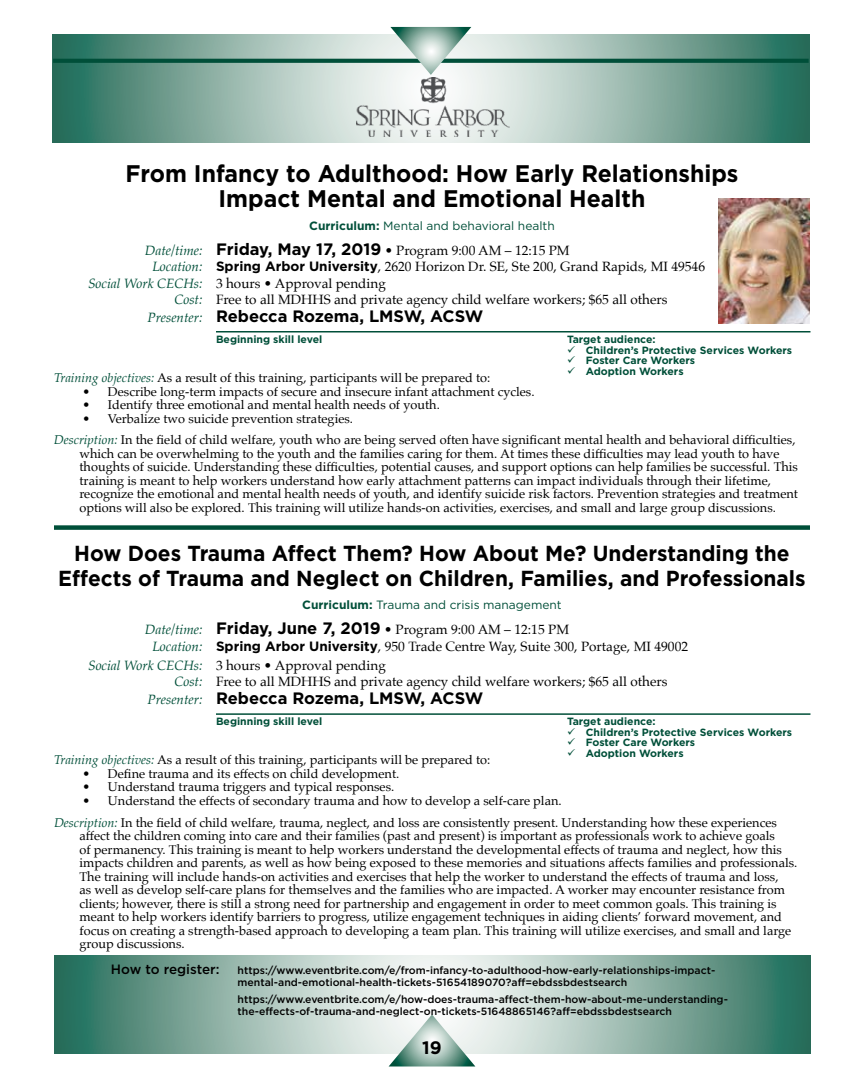
<style>
.page{position:relative;width:864px;height:1080px;background:#fff}
.page>*{position:absolute;margin:0;border:0;box-sizing:border-box;transform-origin:0 0}
.t1{font:700 24px/25.5px "Gotham";color:#000;text-align:center;scale:.96 1}
.t2{font:700 21.75px/25.5px "Gotham";color:#000;text-align:center;scale:.96 1}
.t3{font:700 18px "Gotham";color:#000}
.t4{font:700 16.5px "Gotham";color:#000}
.t5{font:13.5px/16.2px "Palatino";color:#000}
.t6{font:500 13.5px "Gotham";letter-spacing:-.005em;color:#000}
.t7{font:12.75px/13.5px "Palatino";color:#000}
.t8{font:12px "Gotham";color:#004f39}
.t9{font:500 10.5px/12.6px "Gotham";color:#000}
.t10{font:700 10.5px "Gotham";color:#004f39}
.s1{font-weight:700}
.s2{font-style:italic;color:#004f39}
.s3{font-family:"Gotham";font-weight:700;font-size:16.5px}
.s4{font-family:"Gotham";font-weight:700}
.s5{font-family:"Palatino";font-weight:400;font-style:italic;font-size:13.5px;color:#004f39}
</style>
<div class="page">
<svg style="left:53px;top:35px;width:756px;height:107px;background:#88aea2"></svg>
<svg style="left:53px;top:59px;width:756px;height:4px;background:#05523d"></svg>
<svg style="left:390px;top:27px;width:81px;height:48px"></svg>
<svg style="left:55px;top:956px;width:756px;height:97px;background:#94b6ab"></svg>
<hr style="left:216px;top:331px;width:594px;height:2px;background:#004f39">
<div style="left:54px;top:525px;width:756px;height:5px;background:#004f39"></div>
<hr style="left:216px;top:713px;width:594px;height:2px;background:#004f39">
<img style="left:356px;top:78px;width:153px;height:58px">
<svg style="left:389px;top:1014px;width:86px;height:52px"></svg>
<img style="left:718px;top:199px;width:92px;height:125px">
<h1 class="t1" style="left:125px;top:160px;width:640px">From Infancy to Adulthood: How Early Relationships<br>Impact Mental and Emotional Health</h1>
<p class="t8" style="left:309px;top:218px;width:247px"><span class="s1">Curriculum:</span> Mental and behavioral health</p>
<p class="t5" style="left:145px;top:242px;width:426px"><span class="s2">Date/time:</span> <span class="s3">Friday, May 17, 2019</span> • Program 9:00 AM – 12:15 PM</p>
<p class="t5" style="left:152px;top:259px;width:554px"><span class="s2">Location:</span> <span class="s4">Spring Arbor University</span>, 2620 Horizon Dr. SE, Ste 200, Grand Rapids, MI 49546</p>
<p class="t5" style="left:88px;top:275px;width:299px"><span class="s2">Social Work CECHs:</span> 3 hours • Approval pending</p>
<p class="t5" style="left:174px;top:291px;width:495px"><span class="s2">Cost:</span> Free to all MDHHS and private agency child welfare workers; $65 all others</p>
<p class="t4" style="left:148px;top:305px;width:337px"><span class="s5">Presenter:</span> Rebecca Rozema, LMSW, ACSW</p>
<p class="t10" style="left:216px;top:332px;width:108px">Beginning skill level</p>
<p class="t10" style="left:567px;top:332px;width:90px">Target audience:</p>
<p class="t10" style="left:567px;top:343px;width:227px">✓ Children’s Protective Services Workers</p>
<p class="t10" style="left:567px;top:353px;width:130px">✓ Foster Care Workers</p>
<p class="t10" style="left:567px;top:364px;width:118px">✓ Adoption Workers</p>
<p class="t7" style="left:54px;top:371px;width:438px"><span class="s2">Training objectives:</span> As a result of this training, participants will be prepared to:</p>
<p class="t7" style="left:82px;top:384px;width:454px">• Describe long-term impacts of secure and insecure infant attachment cycles.</p>
<p class="t7" style="left:82px;top:398px;width:359px">• Identify three emotional and mental health needs of youth.</p>
<p class="t7" style="left:54px;top:407px;width:743px;line-height:21.8px;text-indent:28px">• Verbalize two suicide prevention strategies.<br><span class="s2">Description:</span> In the field of child welfare, youth who are being served often have significant mental health and behavioral difficulties,</p>
<p class="t7" style="left:79px;top:447px;width:720px">which can be overwhelming to the youth and the families caring for them. At times these difficulties may lead youth to have thoughts of suicide. Understanding these difficulties, potential causes, and support options can help families be successful. This training is meant to help workers understand how early attachment patterns can impact individuals through their lifetime, recognize the emotional and mental health needs of youth, and identify suicide risk factors. Prevention strategies and treatment options will also be explored. This training will utilize hands-on activities, exercises, and small and large group discussions.</p>
<h2 class="t2" style="left:58px;top:540px;width:780px">How Does Trauma Affect Them? How About Me? Understanding the<br>Effects of Trauma and Neglect on Children, Families, and Professionals</h2>
<p class="t8" style="left:302px;top:597px;width:261px"><span class="s1">Curriculum:</span> Trauma and crisis management</p>
<p class="t5" style="left:152px;top:622px;width:537px;text-indent:-8px"><span class="s2">Date/time:</span> <span class="s3">Friday, June 7, 2019</span> • Program 9:00 AM – 12:15 PM<br><span class="s2">Location:</span> <span class="s4">Spring Arbor University</span>, 950 Trade Centre Way, Suite 300, Portage, MI 49002</p>
<p class="t5" style="left:174px;top:657px;width:495px;text-indent:-86px"><span class="s2">Social Work CECHs:</span> 3 hours • Approval pending<br><span class="s2">Cost:</span> Free to all MDHHS and private agency child welfare workers; $65 all others</p>
<p class="t4" style="left:148px;top:688px;width:337px"><span class="s5">Presenter:</span> Rebecca Rozema, LMSW, ACSW</p>
<p class="t10" style="left:216px;top:715px;width:108px">Beginning skill level</p>
<p class="t10" style="left:567px;top:715px;width:90px">Target audience:</p>
<p class="t10" style="left:567px;top:725px;width:227px">✓ Children’s Protective Services Workers</p>
<p class="t10" style="left:567px;top:736px;width:130px">✓ Foster Care Workers</p>
<p class="t10" style="left:567px;top:746px;width:118px">✓ Adoption Workers</p>
<p class="t7" style="left:54px;top:753px;width:438px"><span class="s2">Training objectives:</span> As a result of this training, participants will be prepared to:</p>
<p class="t7" style="left:82px;top:767px;width:318px">• Define trauma and its effects on child development.</p>
<p class="t7" style="left:82px;top:780px;width:313px">• Understand trauma triggers and typical responses.</p>
<p class="t7" style="left:54px;top:790px;width:724px;line-height:21.8px;text-indent:28px">• Understand the effects of secondary trauma and how to develop a self-care plan.<br><span class="s2">Description:</span> In the field of child welfare, trauma, neglect, and loss are consistently present. Understanding how these experiences</p>
<p class="t7" style="left:80px;top:829px;width:719px">affect the children coming into care and their families (past and present) is important as professionals work to achieve goals<br>of permanency. This training is meant to help workers understand the developmental effects of trauma and neglect, how this impacts children and parents, as well as how being exposed to these memories and situations affects families and professionals.<br>The training will include hands-on activities and exercises that help the worker to understand the effects of trauma and loss,<br>as well as develop self-care plans for themselves and the families who are impacted. A worker may encounter resistance from clients; however, there is still a strong need for partnership and engagement in order to meet common goals. This training is meant to help workers identify barriers to progress, utilize engagement techniques in aiding clients’ forward movement, and focus on creating a strength-based approach to developing a team plan. This training will utilize exercises, and small and large group discussions.</p>
<p class="t6" style="left:111px;top:960px;width:110px">How to register:</p>
<p class="t9" style="left:238px;top:964px;width:479px">https://www.eventbrite.com/e/from-infancy-to-adulthood-how-early-relationships-impact&shy;mental-and-emotional-health-tickets-51654189070?aff=ebdssbdestsearch</p>
<p class="t9" style="left:238px;top:993px;width:492px">https://www.eventbrite.com/e/how-does-trauma-affect-them-how-about-me-understanding&shy;the-effects-of-trauma-and-neglect-on-tickets-51648865146?aff=ebdssbdestsearch</p>
<h3 class="t3" style="left:422px;top:1036px;width:21px">19</h3>
</div>
